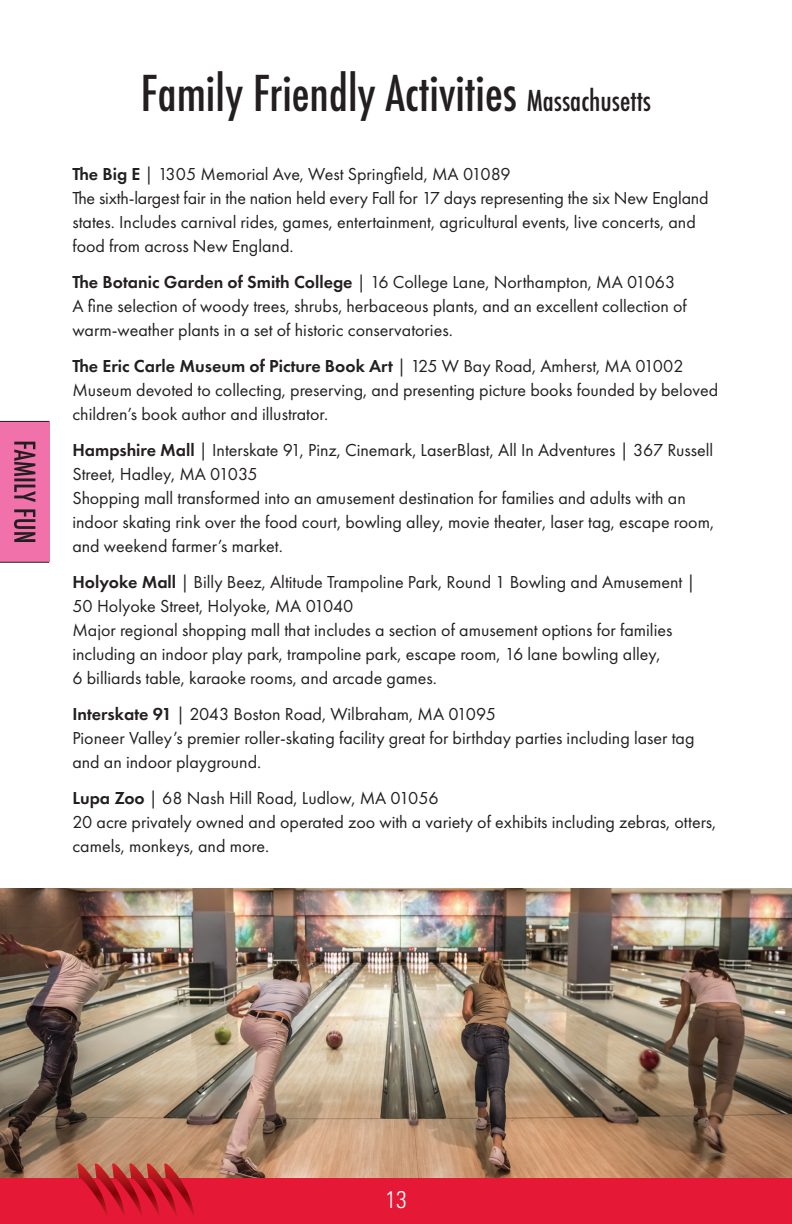
<style>
.page{position:relative;width:792px;height:1224px;background:#fff}
.page>*{position:absolute;margin:0;border:0;box-sizing:border-box;transform-origin:0 0}
.t1{font:500 condensed 48px "Futura";color:#231f20}
.t2{font:300 condensed 24px "Univers";color:#fff}
.t3{font:18px/24px "Futura PT";color:#231f20}
.s1{font-size:28px}
.s2{font-weight:600}
</style>
<div class="page">
<div style="left:0;top:422px;width:50px;height:140px;background:#f171ab"></div>
<hr style="left:0;top:562px;width:49px;height:1px;background:#231f20">
<hr style="left:0;top:421px;width:49px;height:1px;background:#231f20">
<svg style="left:14px;top:442px;width:21px;height:100px"></svg>
<img style="left:0;top:888px;width:792px;height:290px">
<div style="left:0;top:1178px;width:792px;height:46px;background:#e51836"></div>
<svg style="left:77px;top:1163px;width:117px;height:53px"></svg>
<h1 class="t1" style="left:141px;top:63px;width:512px">Family Friendly Activities <span class="s1">Massachusetts</span></h1>
<p class="t3" style="left:72px;top:162px;width:638px"><span class="s2">The Big E</span> | 1305 Memorial Ave, West Springfield, MA 01089<br>The sixth-largest fair in the nation held every Fall for 17 days representing the six New England states. Includes carnival rides, games, entertainment, agricultural events, live concerts, and food from across New England.</p>
<p class="t3" style="left:72px;top:270px;width:616px"><span class="s2">The Botanic Garden of Smith College</span> | 16 College Lane, Northampton, MA 01063<br>A fine selection of woody trees, shrubs, herbaceous plants, and an excellent collection of warm-weather plants in a set of historic conservatories.</p>
<p class="t3" style="left:72px;top:354px;width:647px"><span class="s2">The Eric Carle Museum of Picture Book Art</span> | 125 W Bay Road, Amherst, MA 01002<br>Museum devoted to collecting, preserving, and presenting picture books founded by beloved children’s book author and illustrator.</p>
<p class="t3" style="left:72px;top:438px;width:643px"><span class="s2">Hampshire Mall</span> | Interskate 91, Pinz, Cinemark, LaserBlast, All In Adventures | 367 Russell Street, Hadley, MA 01035<br>Shopping mall transformed into an amusement destination for families and adults with an indoor skating rink over the food court, bowling alley, movie theater, laser tag, escape room, and weekend farmer’s market.</p>
<p class="t3" style="left:72px;top:570px;width:625px"><span class="s2">Holyoke Mall</span> | Billy Beez, Altitude Trampoline Park, Round 1 Bowling and Amusement | 50 Holyoke Street, Holyoke, MA 01040<br>Major regional shopping mall that includes a section of amusement options for families including an indoor play park, trampoline park, escape room, 16 lane bowling alley,<br>6 billiards table, karaoke rooms, and arcade games.</p>
<p class="t3" style="left:72px;top:702px;width:624px"><span class="s2">Interskate 91</span> | 2043 Boston Road, Wilbraham, MA 01095<br>Pioneer Valley’s premier roller-skating facility great for birthday parties including laser tag and an indoor playground.</p>
<p class="t3" style="left:72px;top:786px;width:645px"><span class="s2">Lupa Zoo</span> | 68 Nash Hill Road, Ludlow, MA 01056<br>20 acre privately owned and operated zoo with a variety of exhibits including zebras, otters, camels, monkeys, and more.</p>
<h2 class="t2" style="left:385px;top:1185px;width:23px">13</h2>
</div>
